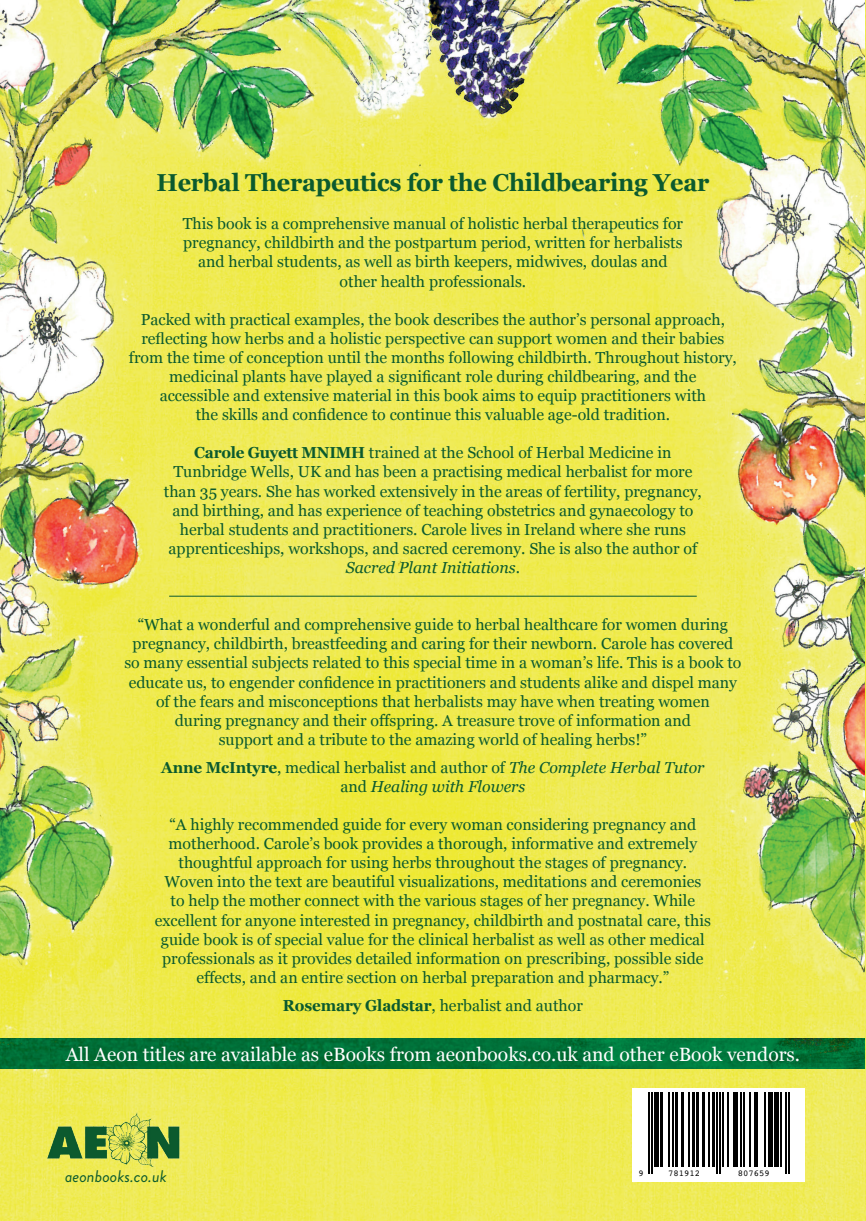
<style>
.page{position:relative;width:866px;height:1221px;background:#fff}
.page>*{position:absolute;margin:0;border:0;box-sizing:border-box;transform-origin:0 0}
.t1{font:700 24.5px "Georgia";letter-spacing:-.01em;color:#0b5a2e;scale:.96 1}
.t2{font:19.25px "Georgia";color:#fff}
.t3{font:italic 16.8px "Brandon Grotesque";color:#0b5a2e}
.t4{font:15.92px/19.1px "Georgia";color:#0b5a2e;text-align:center}
.t5{font:italic 15.92px/19.1px "Georgia";color:#0b5a2e;text-align:center}
.t6{font:8.92px "Arial";color:#000}
.s1{font-weight:700}
.s2{font-style:italic}
.s3{font-weight:700;font-style:normal}
.s4{font-style:normal}
</style>
<div class="page">
<img style="left:0;top:0;width:866px;height:1221px">
<img style="left:0;top:1038px;width:864px;height:30px">
<hr style="left:169px;top:596px;width:527px;height:1px;background:#0b5a2e">
<div style="left:632px;top:1088px;width:173px;height:94px;background:#fff"></div>
<hr style="left:648px;top:1092px;width:2px;height:74px;background:#000">
<hr style="left:651px;top:1092px;width:2px;height:74px;background:#000">
<div style="left:654px;top:1092px;width:5px;height:74px;background:#000"></div>
<hr style="left:660px;top:1092px;width:3px;height:74px;background:#000">
<hr style="left:668px;top:1092px;width:1px;height:74px;background:#000">
<hr style="left:672px;top:1092px;width:1px;height:74px;background:#000">
<hr style="left:675px;top:1092px;width:3px;height:74px;background:#000">
<hr style="left:681px;top:1092px;width:3px;height:74px;background:#000">
<hr style="left:688px;top:1092px;width:2px;height:74px;background:#000">
<hr style="left:691px;top:1092px;width:3px;height:74px;background:#000">
<hr style="left:696px;top:1092px;width:3px;height:74px;background:#000">
<hr style="left:702px;top:1092px;width:3px;height:74px;background:#000">
<hr style="left:708px;top:1092px;width:1px;height:74px;background:#000">
<hr style="left:712px;top:1092px;width:3px;height:74px;background:#000">
<hr style="left:716px;top:1092px;width:2px;height:74px;background:#000">
<hr style="left:719px;top:1092px;width:2px;height:74px;background:#000">
<hr style="left:722px;top:1092px;width:2px;height:74px;background:#000">
<hr style="left:727px;top:1092px;width:1px;height:74px;background:#000">
<hr style="left:733px;top:1092px;width:4px;height:74px;background:#000">
<hr style="left:740px;top:1092px;width:2px;height:74px;background:#000">
<hr style="left:743px;top:1092px;width:2px;height:74px;background:#000">
<hr style="left:749px;top:1092px;width:1px;height:74px;background:#000">
<hr style="left:753px;top:1092px;width:2px;height:74px;background:#000">
<hr style="left:756px;top:1092px;width:2px;height:74px;background:#000">
<hr style="left:764px;top:1092px;width:1px;height:74px;background:#000">
<div style="left:768px;top:1092px;width:5px;height:74px;background:#000"></div>
<div style="left:774px;top:1092px;width:5px;height:74px;background:#000"></div>
<hr style="left:780px;top:1092px;width:2px;height:74px;background:#000">
<hr style="left:784px;top:1092px;width:2px;height:74px;background:#000">
<hr style="left:787px;top:1092px;width:2px;height:74px;background:#000">
<svg style="left:648px;top:1166px;width:5px;height:7px"></svg>
<svg style="left:716px;top:1166px;width:5px;height:7px"></svg>
<svg style="left:785px;top:1166px;width:4px;height:7px"></svg>
<img style="left:32px;top:1090px;width:167px;height:118px">
<img style="left:864px;top:1077px;width:2px;height:118px">
<h1 class="t1" style="left:156px;top:164px;width:577px">Herbal Therapeutics for the Childbearing Year</h1>
<p class="t4" style="left:183px;top:214px;width:502px">This book is a comprehensive manual of holistic herbal therapeutics for pregnancy, childbirth and the postpartum period, written for herbalists and herbal students, as well as birth keepers, midwives, doulas and other health professionals.</p>
<p class="t4" style="left:129px;top:309px;width:609px">Packed with practical examples, the book describes the author’s personal approach, reflecting how herbs and a holistic perspective can support women and their babies from the time of conception until the months following childbirth. Throughout history, medicinal plants have played a significant role during childbearing, and the<br>accessible and extensive material in this book aims to equip practitioners with<br>the skills and confidence to continue this valuable age-old tradition.</p>
<p class="t4" style="left:164px;top:443px;width:539px"><span class="s1">Carole Guyett MNIMH</span> trained at the School of Herbal Medicine in Tunbridge Wells, UK and has been a practising medical herbalist for more than 35 years. She has worked extensively in the areas of fertility, pregnancy, and birthing, and has experience of teaching obstetrics and gynaecology to herbal students and practitioners. Carole lives in Ireland where she runs apprenticeships, workshops, and sacred ceremony. She is also the author of <span class="s2">Sacred Plant Initiations</span>.</p>
<p class="t4" style="left:124px;top:614px;width:618px">“What a wonderful and comprehensive guide to herbal healthcare for women during pregnancy, childbirth, breastfeeding and caring for their newborn. Carole has covered so many essential subjects related to this special time in a woman’s life. This is a book to educate us, to engender confidence in practitioners and students alike and dispel many of the fears and misconceptions that herbalists may have when treating women<br>during pregnancy and their offspring. A treasure trove of information and<br>support and a tribute to the amazing world of healing herbs!”</p>
<p class="t5" style="left:161px;top:757px;width:545px"><span class="s3">Anne McIntyre</span><span class="s4">, medical herbalist and author of</span> The Complete Herbal Tutor <span class="s4">and</span> Healing with Flowers</p>
<p class="t4" style="left:155px;top:814px;width:557px">“A highly recommended guide for every woman considering pregnancy and motherhood. Carole’s book provides a thorough, informative and extremely thoughtful approach for using herbs throughout the stages of pregnancy.<br>Woven into the text are beautiful visualizations, meditations and ceremonies<br>to help the mother connect with the various stages of her pregnancy. While excellent for anyone interested in pregnancy, childbirth and postnatal care, this guide book is of special value for the clinical herbalist as well as other medical professionals as it provides detailed information on prescribing, possible side effects, and an entire section on herbal preparation and pharmacy.”</p>
<p class="t4" style="left:283px;top:995px;width:301px"><span class="s1">Rosemary Gladstar</span>, herbalist and author</p>
<p class="t2" style="left:66px;top:1040px;width:736px">All Aeon titles are available as eBooks from aeonbooks.co.uk and other eBook vendors.</p>
<p class="t3" style="left:65px;top:1164px;width:103px">aeonbooks.co.uk</p>
<p class="t6" style="left:638px;top:1166px;width:7px">9</p>
<p class="t6" style="left:668px;top:1166px;width:33px">781912</p>
<p class="t6" style="left:737px;top:1166px;width:33px">807659</p>
</div>
